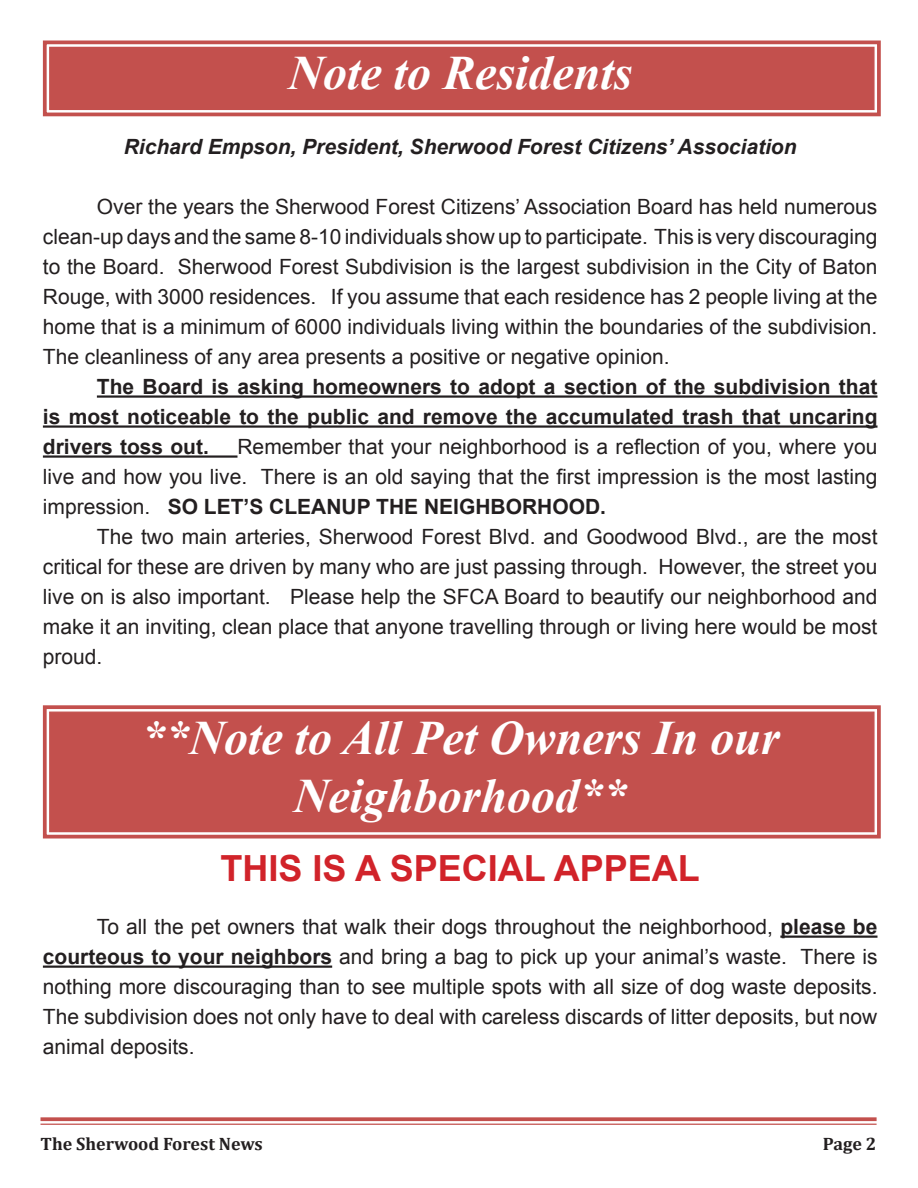
<style>
.page{position:relative;width:918px;height:1188px;background:#fff}
.page>*{position:absolute;margin:0;border:0;box-sizing:border-box;transform-origin:0 0}
.t1{font:italic 700 48px "Times New Roman";color:#fff}
.t2{font:700 36px "Arial";color:#d1232a}
.t3{font:21px/30px "Arial";color:#231f20;text-align:justify}
.t4{font:700 21px/30px "Arial";color:#231f20;text-align:justify}
.t5{font:italic 700 21px "Arial";color:#231f20}
.t6{font:700 18px "Cambria";color:#231f20}
.s1{font-weight:700}
</style>
<div class="page">
<svg style="left:40px;top:1117px;width:837px;height:4px;background:#c85f5c"></svg>
<hr style="left:40px;top:1124px;width:837px;height:1px;background:#c3504d">
<svg style="left:42px;top:40px;width:839px;height:77px"></svg>
<div style="left:49px;top:46px;width:826px;height:65px;background:#c3504d"></div>
<svg style="left:42px;top:705px;width:839px;height:134px"></svg>
<div style="left:49px;top:711px;width:826px;height:122px;background:#c3504d"></div>
<hr style="left:97px;top:395px;width:781px;height:3px;background:#231f20">
<hr style="left:43px;top:425px;width:835px;height:3px;background:#231f20">
<hr style="left:43px;top:455px;width:195px;height:3px;background:#231f20">
<hr style="left:780px;top:936px;width:98px;height:2px;background:#231f20">
<hr style="left:43px;top:966px;width:289px;height:2px;background:#231f20">
<p class="t1" style="left:289px;top:40px;width:346px">Note to Residents</p>
<p class="t5" style="left:124px;top:133px;width:674px">Richard Empson, President, Sherwood Forest Citizens’ Association</p>
<p class="t3" style="left:43px;top:192px;width:836px;text-indent:54px">Over the years the Sherwood Forest Citizens’ Association Board has held numerous clean-up days and the same 8-10 individuals show up to participate. This is very discouraging to the Board. Sherwood Forest Subdivision is the largest subdivision in the City of Baton Rouge, with 3000 residences. If you assume that each residence has 2 people living at the home that is a minimum of 6000 individuals living within the boundaries of the subdivision.<br>The cleanliness of any area presents a positive or negative opinion.</p>
<p class="t4" style="left:43px;top:373px;width:836px;text-indent:54px">The Board is asking homeowners to adopt a section of the subdivision that is most noticeable to the public and remove the accumulated trash that uncaring drivers toss out.</p>
<p class="t3" style="left:43px;top:432px;width:836px;text-indent:195px">Remember that your neighborhood is a reflection of you, where you live and how you live. There is an old saying that the first impression is the most lasting impression. <span class="s1">SO LET’S CLEANUP THE NEIGHBORHOOD.</span></p>
<p class="t3" style="left:43px;top:522px;width:836px;text-indent:54px">The two main arteries, Sherwood Forest Blvd. and Goodwood Blvd., are the most critical for these are driven by many who are just passing through. However, the street you live on is also important. Please help the SFCA Board to beautify our neighborhood and make it an inviting, clean place that anyone travelling through or living here would be most proud.</p>
<p class="t1" style="left:142px;top:705px;width:640px">**Note to All Pet Owners In our</p>
<p class="t1" style="left:294px;top:762px;width:335px">Neighborhood**</p>
<p class="t2" style="left:220px;top:844px;width:481px">THIS IS A SPECIAL APPEAL</p>
<p class="t3" style="left:43px;top:912px;width:836px;text-indent:54px">To all the pet owners that walk their dogs throughout the neighborhood, <span class="s1">please be courteous to your neighbors</span> and bring a bag to pick up your animal’s waste. There is nothing more discouraging than to see multiple spots with all size of dog waste deposits.<br>The subdivision does not only have to deal with careless discards of litter deposits, but now animal deposits.</p>
<p class="t6" style="left:40px;top:1131px;width:224px">The Sherwood Forest News</p>
<p class="t6" style="left:823px;top:1131px;width:55px">Page 2</p>
</div>
